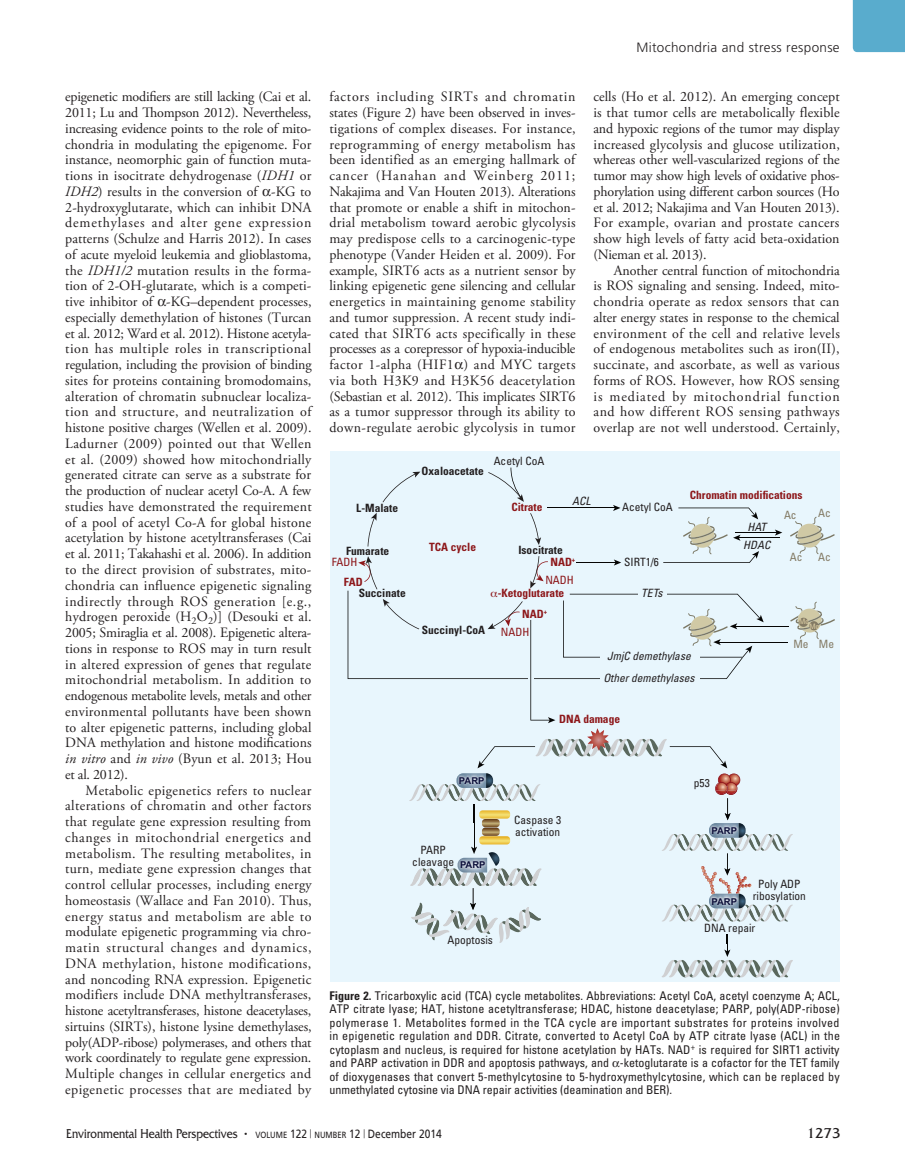
<style>
.page{position:relative;width:905px;height:1175px;background:#fff}
.page>*{position:absolute;margin:0;border:0;box-sizing:border-box;transform-origin:0 0}
.t1{font:15px "Friz Quadrata Std";color:#231f20}
.t2{font:14.25px/15.8px "Adobe Garamond Pro";letter-spacing:.015em;color:#231f20;text-align:justify}
.t3{font:13.5px "Friz Quadrata Std";color:#231f20;scale:.85 1}
.t4{font:300 13.5px "Frutiger LT Std";letter-spacing:.025em;color:#231f20}
.t5{font:condensed 12px/13.5px "Univers LT Std";color:#231f20;text-align:justify}
.t6{font:condensed 11.4px/12px "Univers LT Std";color:#231f20;text-align:center}
.t7{font:700 condensed 11.4px "Univers LT Std";color:#8d171a}
.t8{font:700 condensed 11.4px "Univers LT Std";color:#231f20}
.t9{font:italic condensed 11.4px/22.2px "Univers LT Std";color:#231f20;text-align:center}
.t10{font:condensed 11.4px/17.9px "Univers LT Std";color:#8d171a;text-align:center}
.t11{font:condensed 11.4px "Univers LT Std";color:#837a64}
.t12{font:700 9.45px "Arial";color:#0b0e39}
.t13{font:condensed 7.5px "Univers LT Std";color:#dccea4}
.s1{font-style:italic}
.s2{font-weight:700}
.s3{font-size:12px}
.s4{font-family:"Frutiger LT Std";font-size:9px}
.s5{font-family:"Frutiger LT Std";font-size:12px}
.s6{font-family:"Frutiger LT Std";font-weight:300;font-size:9px}
</style>
<div class="page">
<div style="left:852px;top:0;width:52px;height:52px;background:#59accd"></div>
<div style="left:330px;top:452px;width:509px;height:530px;background:#e8f6fd"></div>
<svg style="left:347px;top:467px;width:488px;height:510px"></svg>
<p class="t2" style="left:65px;top:89px;width:248px">epigenetic modifiers are still lacking (Cai et al.<br>2011; Lu and Thompson 2012). Nevertheless, increasing evidence points to the role of mito&shy;chondria in modulating the epigenome. For instance, neomorphic gain of function muta&shy;tions in isocitrate dehydrogenase (<span class="s1">IDH1</span> or <span class="s1">IDH2</span>) results in the conversion of -KG to 2-hydroxyglutarate, which can inhibit DNA demethylases and alter gene expression patterns (Schulze and Harris 2012). In cases of acute myeloid leukemia and glioblastoma, the <span class="s1">IDH1/2</span> mutation results in the forma&shy;tion of 2-OH-glutarate, which is a competi&shy;tive inhibitor of ‑KG–dependent processes, especially demethylation of histones (Turcan et al. 2012; Ward et al. 2012). Histone acetyla&shy;tion has multiple roles in transcriptional regulation, including the provision of binding sites for proteins containing bromodomains, alteration of chromatin subnuclear localiza&shy;tion and structure, and neutralization of histone positive charges (Wellen et al. 2009).<br>Ladurner (2009) pointed out that Wellen et al. (2009) showed how mitochondrially generated citrate can serve as a substrate for the production of nuclear acetyl Co-A. A few studies have demonstrated the requirement of a pool of acetyl Co-A for global histone acetylation by histone acetyltransferases (Cai et al. 2011; Takahashi et al. 2006). In addition to the direct provision of substrates, mito&shy;chondria can influence epigenetic signaling indirectly through ROS generation [e.g., hydrogen peroxide (H<sub>2</sub>O<sub>2</sub>)] (Desouki et al.<br>2005; Smiraglia et al. 2008). Epigenetic altera&shy;tions in response to ROS may in turn result in altered expression of genes that regulate mitochondrial metabolism. In addition to endogenous metabolite levels, metals and other environmental pollutants have been shown to alter epigenetic patterns, including global DNA methylation and histone modifications <span class="s1">in vitro</span> and <span class="s1">in vivo</span> (Byun et al. 2013; Hou et al. 2012).</p>
<p class="t2" style="left:65px;top:782px;width:248px;text-indent:20px">Metabolic epigenetics refers to nuclear alterations of chromatin and other factors that regulate gene expression resulting from changes in mitochondrial energetics and metabolism. The resulting metabolites, in turn, mediate gene expression changes that control cellular processes, including energy homeostasis (Wallace and Fan 2010). Thus, energy status and metabolism are able to modulate epigenetic programming via chro&shy;matin structural changes and dynamics, DNA methylation, histone modifications, and noncoding RNA expression. Epigenetic modifiers include DNA methyltransferases, histone acetyltransferases, histone deacetylases, sirtuins (SIRTs), histone lysine demethylases, poly(ADP-ribose) polymerases, and others that work coordinately to regulate gene expression.<br>Multiple changes in cellular energetics and epigenetic processes that are mediated by</p>
<p class="t4" style="left:636px;top:40px;width:205px">Mitochondria and stress response</p>
<p class="t2" style="left:329px;top:89px;width:248px">factors including SIRTs and chromatin states (Figure 2) have been observed in inves&shy;tigations of complex diseases. For instance, reprogramming of energy metabolism has been identified as an emerging hallmark of cancer (Hanahan and Weinberg 2011; Nakajima and Van Houten 2013). Alterations that promote or enable a shift in mitochon&shy;drial metabolism toward aerobic glycolysis may predispose cells to a carcinogenic-type phenotype (Vander Heiden et al. 2009). For example, SIRT6 acts as a nutrient sensor by linking epigenetic gene silencing and cellular energetics in maintaining genome stability and tumor suppression. A recent study indi&shy;cated that SIRT6 acts specifically in these processes as a corepressor of hypoxia-inducible factor 1-alpha (HIF1 ) and MYC targets via both H3K9 and H3K56 deacetylation (Sebastian et al. 2012). This implicates SIRT6 as a tumor suppressor through its ability to down-regulate aerobic glycolysis in tumor</p>
<p class="t2" style="left:593px;top:89px;width:248px">cells (Ho et al. 2012). An emerging concept is that tumor cells are metabolically flexible and hypoxic regions of the tumor may display increased glycolysis and glucose utilization, whereas other well-vascularized regions of the tumor may show high levels of oxidative phos&shy;phorylation using different carbon sources (Ho et al. 2012; Nakajima and Van Houten 2013).<br>For example, ovarian and prostate cancers show high levels of fatty acid beta-oxidation (Nieman et al. 2013).</p>
<p class="t2" style="left:593px;top:263px;width:248px;text-indent:20px">Another central function of mitochondria is ROS signaling and sensing. Indeed, mito&shy;chondria operate as redox sensors that can alter energy states in response to the chemical environment of the cell and relative levels of endogenous metabolites such as iron(II), succinate, and ascorbate, as well as various forms of ROS. However, how ROS sensing is mediated by mitochondrial function and how different ROS sensing pathways overlap are not well understood. Certainly,</p>
<p class="t8" style="left:356px;top:501px;width:43px">L-Malate</p>
<p class="t8" style="left:346px;top:544px;width:45px">Fumarate</p>
<p class="t8" style="left:359px;top:586px;width:48px">Succinate</p>
<p class="t10" style="left:332px;top:553px;width:27px">FADH</p>
<p class="t7" style="left:344px;top:575px;width:20px">FAD</p>
<p class="t8" style="left:421px;top:463px;width:64px">Oxaloacetate</p>
<p class="t6" style="left:493px;top:454px;width:52px">Acetyl CoA</p>
<p class="t7" style="left:511px;top:500px;width:33px">Citrate</p>
<p class="t9" style="left:572px;top:490px;width:20px">ACL</p>
<p class="t7" style="left:429px;top:539px;width:48px">TCA cycle</p>
<p class="t8" style="left:422px;top:623px;width:65px">Succinyl-CoA</p>
<p class="t8" style="left:518px;top:543px;width:46px">Isocitrate</p>
<p class="t10" style="left:545px;top:552px;width:31px"><span class="s2">NAD</span><sup>+<br></sup>NADH</p>
<p class="t7" style="left:497px;top:586px;width:68px">-Ketoglutarate</p>
<p class="t7" style="left:522px;top:607px;width:26px">NAD<sup>+</sup></p>
<p class="t10" style="left:501px;top:622px;width:30px">NADH</p>
<p class="t6" style="left:622px;top:500px;width:52px">Acetyl CoA</p>
<p class="t6" style="left:624px;top:556px;width:36px">SIRT1/6</p>
<p class="t9" style="left:641px;top:582px;width:23px">TETs</p>
<p class="t7" style="left:689px;top:488px;width:114px">Chromatin modifications</p>
<p class="t9" style="left:747px;top:515px;width:20px">HAT</p>
<p class="t9" style="left:743px;top:534px;width:29px">HDAC</p>
<p class="t11" style="left:784px;top:508px;width:14px">Ac</p>
<p class="t11" style="left:818px;top:506px;width:14px">Ac</p>
<p class="t11" style="left:818px;top:550px;width:14px">Ac</p>
<p class="t11" style="left:789px;top:550px;width:14px">Ac</p>
<p class="t13" style="left:799px;top:617px;width:11px">Me</p>
<p class="t11" style="left:793px;top:637px;width:17px">Me</p>
<p class="t13" style="left:809px;top:621px;width:11px">Me</p>
<p class="t11" style="left:818px;top:637px;width:17px">Me</p>
<p class="t9" style="left:603px;top:644px;width:93px">JmjC demethylase<br>Other demethylases</p>
<p class="t7" style="left:559px;top:712px;width:62px">DNA damage</p>
<p class="t12" style="left:459px;top:774px;width:27px">PARP</p>
<p class="t6" style="left:412px;top:843px;width:43px">PARP cleavage</p>
<p class="t12" style="left:460px;top:858px;width:27px">PARP</p>
<p class="t6" style="left:514px;top:813px;width:48px;text-align:left">Caspase 3 activation</p>
<p class="t6" style="left:694px;top:776px;width:17px">p53</p>
<p class="t12" style="left:711px;top:824px;width:27px">PARP</p>
<p class="t12" style="left:711px;top:895px;width:27px">PARP</p>
<p class="t6" style="left:752px;top:877px;width:55px">Poly ADP ribosylation</p>
<p class="t6" style="left:447px;top:934px;width:47px">Apoptosis</p>
<p class="t6" style="left:704px;top:922px;width:53px">DNA repair</p>
<p class="t5" style="left:329px;top:988px;width:512px"><span class="s2">Figure 2.</span> Tricarboxylic acid (TCA) cycle metabolites. Abbreviations: Acetyl CoA, acetyl coenzyme A; ACL, ATP citrate lyase; HAT, histone acetyltransferase; HDAC, histone deacetylase; PARP, poly(ADP-ribose) polymerase 1. Metabolites formed in the TCA cycle are important substrates for proteins involved in epigenetic regulation and DDR. Citrate, converted to Acetyl CoA by ATP citrate lyase (ACL) in the cytoplasm and nucleus, is required for histone acetylation by HATs. NAD<sup>+</sup> is required for SIRT1 activity and PARP activation in DDR and apoptosis pathways, and -ketoglutarate is a cofactor for the TET family of dioxygenases that convert 5-methylcytosine to 5-hydroxymethylcytosine, which can be replaced by unmethylated cytosine via DNA repair activities (deamination and BER).</p>
<p class="t3" style="left:66px;top:1125px;width:443px">Environmental Health Perspectives <span class="s3">•</span> <span class="s4">VOLUME</span> <span class="s5">122</span> <span class="s6">|</span> <span class="s4">NUMBER</span> <span class="s5">12</span> <span class="s6">|</span> <span class="s5">December 2014</span></p>
<p class="t1" style="left:806px;top:1124px;width:35px">1273</p>
</div>
